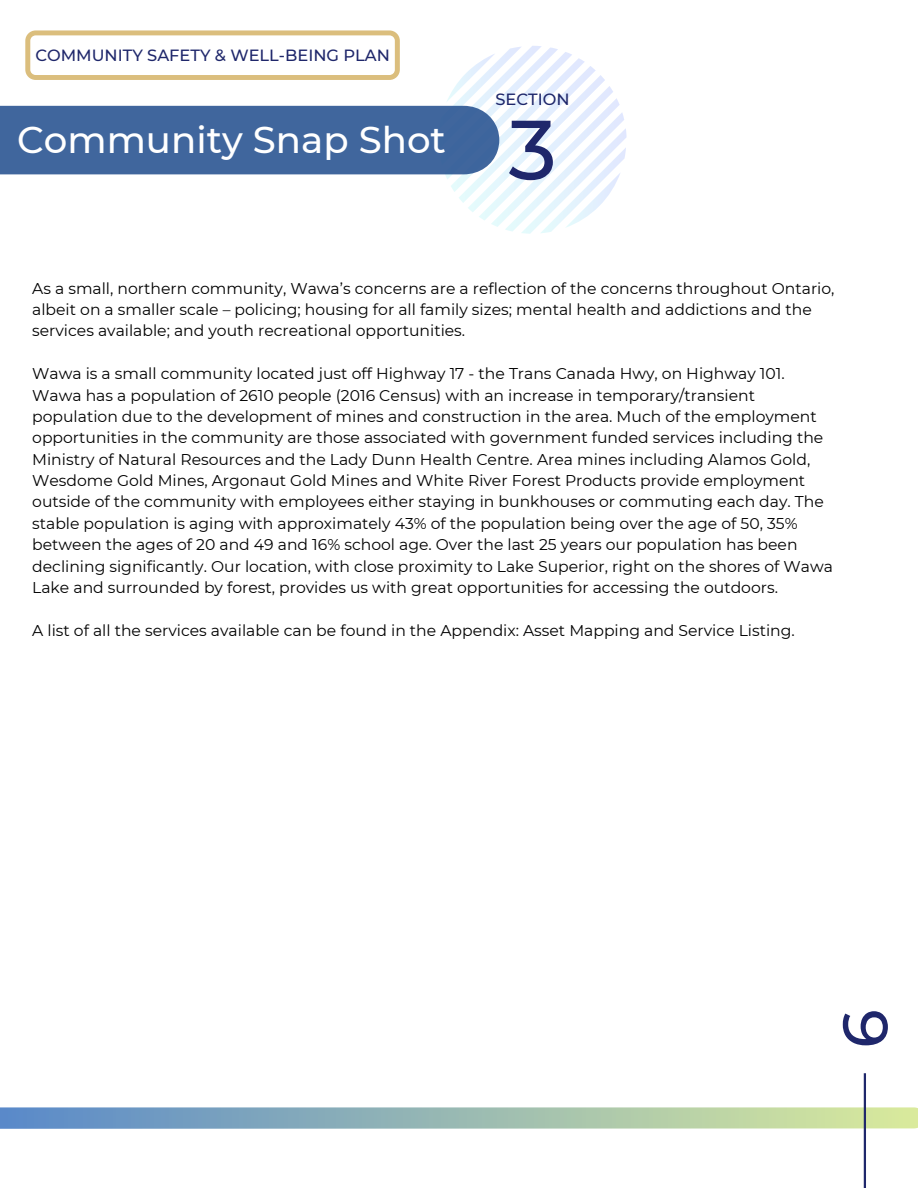
<style>
.page{position:relative;width:918px;height:1188px;background:#fff}
.page>*{position:absolute;margin:0;border:0;box-sizing:border-box;transform-origin:0 0}
.t1{font:500 84px "Montserrat";color:#1f276b}
.t2{font:500 63px "Montserrat";color:#1f276b}
.t3{font:500 37.2px "Montserrat";color:#fff}
.t4{font:500 16.2px "Montserrat";color:#1f276b}
.t5{font:15.6px/21.3px "Montserrat";color:#000}
</style>
<div class="page">
<svg style="left:0;top:1107px;width:918px;height:22px;background:#9cbbb5"></svg>
<svg style="left:0;top:30px;width:626px;height:204px"></svg>
<hr style="left:864px;top:1073px;width:2px;height:115px;background:#1f276b">
<p class="t4" style="left:35px;top:45px;width:356px">COMMUNITY SAFETY &amp; WELL-BEING PLAN</p>
<p class="t4" style="left:496px;top:89px;width:76px">SECTION</p>
<h3 class="t3" style="left:17px;top:117px;width:430px">Community Snap Shot</h3>
<h1 class="t1" style="left:509px;top:98px;width:50px">3</h1>
<p class="t5" style="left:32px;top:278px;width:804px">As a small, northern community, Wawa’s concerns are a reflection of the concerns throughout Ontario, albeit on a smaller scale – policing; housing for all family sizes; mental health and addictions and the services available; and youth recreational opportunities.</p>
<p class="t5" style="left:32px;top:363px;width:802px">Wawa is a small community located just off Highway 17 - the Trans Canada Hwy, on Highway 101.<br>Wawa has a population of 2610 people (2016 Census) with an increase in temporary/transient population due to the development of mines and construction in the area. Much of the employment opportunities in the community are those associated with government funded services including the Ministry of Natural Resources and the Lady Dunn Health Centre. Area mines including Alamos Gold, Wesdome Gold Mines, Argonaut Gold Mines and White River Forest Products provide employment outside of the community with employees either staying in bunkhouses or commuting each day. The stable population is aging with approximately 43% of the population being over the age of 50, 35% between the ages of 20 and 49 and 16% school age. Over the last 25 years our population has been declining significantly. Our location, with close proximity to Lake Superior, right on the shores of Wawa Lake and surrounded by forest, provides us with great opportunities for accessing the outdoors.</p>
<p class="t5" style="left:32px;top:620px;width:764px">A list of all the services available can be found in the Appendix: Asset Mapping and Service Listing.</p>
<h2 class="t2" style="left:826px;top:1048px;width:40px;rotate:-90deg">6</h2>
</div>
